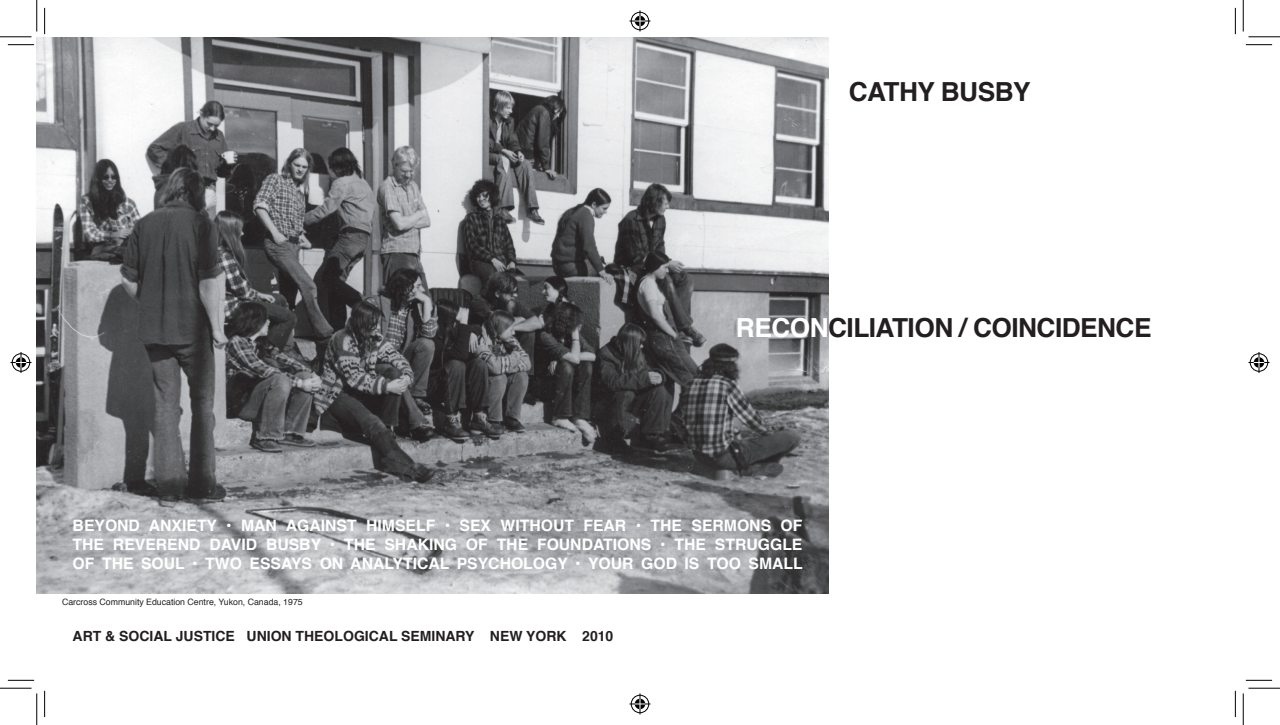
<style>
.page{position:relative;width:1280px;height:725px;background:#fff}
.page>*{position:absolute;margin:0;border:0;box-sizing:border-box;transform-origin:0 0}
.t1{font:700 26.25px "Helvetica";letter-spacing:-.02em;color:#231f20}
.t2{font:700 15.75px/18.9px "Helvetica";color:#fff}
.t3{font:700 14px "Helvetica";color:#231f20}
.t4{font:8.75px "Helvetica";color:#231f20}
.s1{color:#fff}
</style>
<div class="page">
<img style="left:37px;top:37px;width:791px;height:556px">
<svg style="left:8px;top:44px;width:26px;height:1px"></svg>
<svg style="left:1246px;top:44px;width:26px;height:1px"></svg>
<svg style="left:8px;top:679px;width:26px;height:1px"></svg>
<svg style="left:1246px;top:679px;width:26px;height:1px"></svg>
<svg style="left:44px;top:8px;width:1px;height:26px"></svg>
<svg style="left:44px;top:690px;width:1px;height:26px"></svg>
<svg style="left:1235px;top:8px;width:1px;height:26px"></svg>
<svg style="left:1235px;top:690px;width:1px;height:26px"></svg>
<hr style="left:0;top:36px;width:32px;height:1px;background:#000">
<hr style="left:1248px;top:36px;width:32px;height:1px;background:#000">
<hr style="left:0;top:687px;width:32px;height:1px;background:#000">
<hr style="left:1248px;top:687px;width:32px;height:1px;background:#000">
<hr style="left:36px;top:0;width:1px;height:32px;background:#000">
<hr style="left:36px;top:693px;width:1px;height:31px;background:#000">
<hr style="left:1243px;top:0;width:1px;height:32px;background:#000">
<hr style="left:1243px;top:693px;width:1px;height:31px;background:#000">
<svg style="left:629px;top:11px;width:21px;height:21px"></svg>
<svg style="left:629px;top:693px;width:21px;height:21px"></svg>
<svg style="left:10px;top:352px;width:22px;height:21px"></svg>
<svg style="left:1248px;top:352px;width:21px;height:21px"></svg>
<h1 class="t1" style="left:849px;top:70px;width:183px">CATHY BUSBY</h1>
<h1 class="t1" style="left:736px;top:306px;width:417px"><span class="s1">RECON</span>CILIATION / COINCIDENCE</h1>
<p class="t2" style="left:73px;top:516px;width:731px">BEYOND ANXIETY • MAN AGAINST HIMSELF • SEX WITHOUT FEAR • TH E SERMONS OF<br>THE REVEREND DAVID BUSBY • TH E SHA</p>
<p class="t2" style="left:73px;top:535px;width:731px;text-indent:345px">KING OF THE FOUNDATIONS • TH E STRUGGLE<br>OF THE SOUL • TWO ESSAYS ON ANALYTICAL PSYCHOLOGY • YOUR GOD IS TOO SMA</p>
<p class="t2" style="left:783px;top:554px;width:21px">LL</p>
<p class="t4" style="left:62px;top:594px;width:242px">Carcross Community Education Centre, Yukon, Canada, 1975</p>
<p class="t3" style="left:73px;top:624px;width:253px">ART &amp; SOCIAL JUSTICE UNION THEOLO</p>
<p class="t3" style="left:354px;top:624px;width:20px">GICAL</p>
<p class="t3" style="left:401px;top:624px;width:136px">SEMINARY NEW YOR</p>
<p class="t3" style="left:556px;top:624px;width:58px">K 2010</p>
</div>
